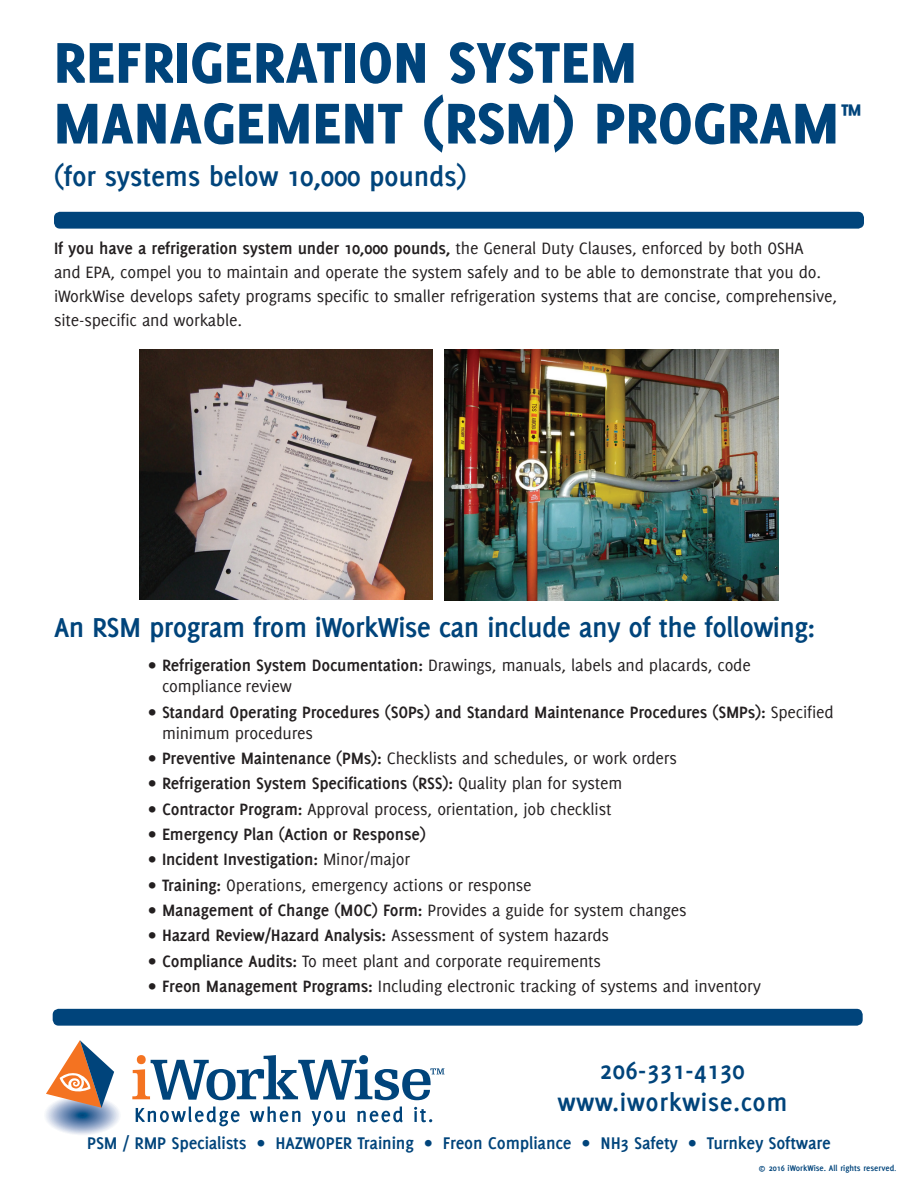
<style>
.page{position:relative;width:918px;height:1188px;background:#fff}
.page>*{position:absolute;margin:0;border:0;box-sizing:border-box;transform-origin:0 0}
.t1{font:800 63px/60.8px "Delicious";letter-spacing:.01em;color:#00447b}
.t2{font:700 30px "Delicious";letter-spacing:-.02em;color:#00447b}
.t3{font:700 27.3px/32.7px "Delicious";letter-spacing:.02em;color:#00447b;text-align:center}
.t4{font:700 18.45px "Delicious";letter-spacing:-.01em;color:#00447b}
.t5{font:18px/24px "Delicious";letter-spacing:-.01em;color:#231f20}
.t6{font:700 18px/21px "Delicious";letter-spacing:-.01em;color:#231f20}
.t7{font:700 9px "Delicious";color:#00447b}
.s1{font-weight:700}
.s2{font-weight:400}
</style>
<div class="page">
<div style="left:53px;top:1009px;width:810px;height:17px;background:#00447b;border-radius:6px"></div>
<img style="left:140px;top:349px;width:293px;height:251px">
<img style="left:444px;top:349px;width:334px;height:251px">
<svg style="left:45px;top:1040px;width:74px;height:95px"></svg>
<svg style="left:132px;top:1055px;width:313px;height:45px"></svg>
<svg style="left:136px;top:1107px;width:104px;height:19px"></svg>
<svg style="left:250px;top:1107px;width:50px;height:15px"></svg>
<svg style="left:312px;top:1111px;width:33px;height:15px"></svg>
<svg style="left:358px;top:1107px;width:45px;height:15px"></svg>
<svg style="left:414px;top:1107px;width:18px;height:15px"></svg>
<div style="left:54px;top:212px;width:810px;height:17px;background:#00447b;border-radius:6px"></div>
<h1 class="t1" style="left:54px;top:31px;width:810px">REFRIGERATION SYSTEM<br>MANAGEMENT (RSM) PROGRAM<sup>™</sup></h1>
<h2 class="t2" style="left:54px;top:159px;width:414px">(for systems below 10,000 pounds)</h2>
<p class="t5" style="left:54px;top:236px;width:785px"><span class="s1">If you have a refrigeration system under 10,000 pounds,</span> the General Duty Clauses, enforced by both OSHA<br>and EPA, compel you to maintain and operate the system safely and to be able to demonstrate that you do. iWorkWise develops safety programs specific to smaller refrigeration systems that are concise, comprehensive, site-specific and workable.</p>
<h2 class="t2" style="left:54px;top:610px;width:763px">An RSM program from iWorkWise can include any of the following:</h2>
<p class="t5" style="left:162px;top:655px;width:590px;line-height:21px;text-indent:-14px"><span class="s1">• Refrigeration System Documentation:</span> Drawings, manuals, labels and placards, code compliance review</p>
<p class="t6" style="left:162px;top:701px;width:673px;text-indent:-14px">• Standard Operating Procedures (SOPs) and Standard Maintenance Procedures (SMPs): <span class="s2">Specified minimum procedures</span></p>
<p class="t5" style="left:148px;top:746px;width:530px"><span class="s1">• Preventive Maintenance (PMs):</span> Checklists and schedules, or work orders</p>
<p class="t6" style="left:148px;top:773px;width:475px">• Refrigeration System Specifications (RSS): <span class="s2">Quality plan for system</span></p>
<p class="t5" style="left:148px;top:797px;width:465px"><span class="s1">• Contractor Program:</span> Approval process, orientation, job checklist</p>
<p class="t6" style="left:148px;top:823px;width:279px">• Emergency Plan (Action or Response)</p>
<p class="t6" style="left:148px;top:849px;width:263px">• Incident Investigation: <span class="s2">Minor/major</span></p>
<p class="t5" style="left:148px;top:872px;width:385px"><span class="s1">• Training:</span> Operations, emergency actions or response</p>
<p class="t5" style="left:148px;top:898px;width:540px"><span class="s1">• Management of Change (MOC) Form:</span> Provides a guide for system changes</p>
<p class="t6" style="left:148px;top:925px;width:462px">• Hazard Review/Hazard Analysis: <span class="s2">Assessment of system hazards</span></p>
<p class="t5" style="left:148px;top:948px;width:454px"><span class="s1">• Compliance Audits:</span> To meet plant and corporate requirements</p>
<p class="t5" style="left:148px;top:974px;width:614px"><span class="s1">• Freon Management Programs:</span> Including electronic tracking of systems and inventory</p>
<h3 class="t3" style="left:557px;top:1053px;width:232px">206-331-4130 www.iworkwise.com</h3>
<p class="t4" style="left:87px;top:1132px;width:745px">PSM / RMP Specialists • HAZWOPER Training • Freon Compliance • NH3 Safety • Turnkey Software</p>
<p class="t7" style="left:758px;top:1163px;width:140px">© 2016 iWorkWise. All rights reserved<span class="s2">.</span></p>
</div>
